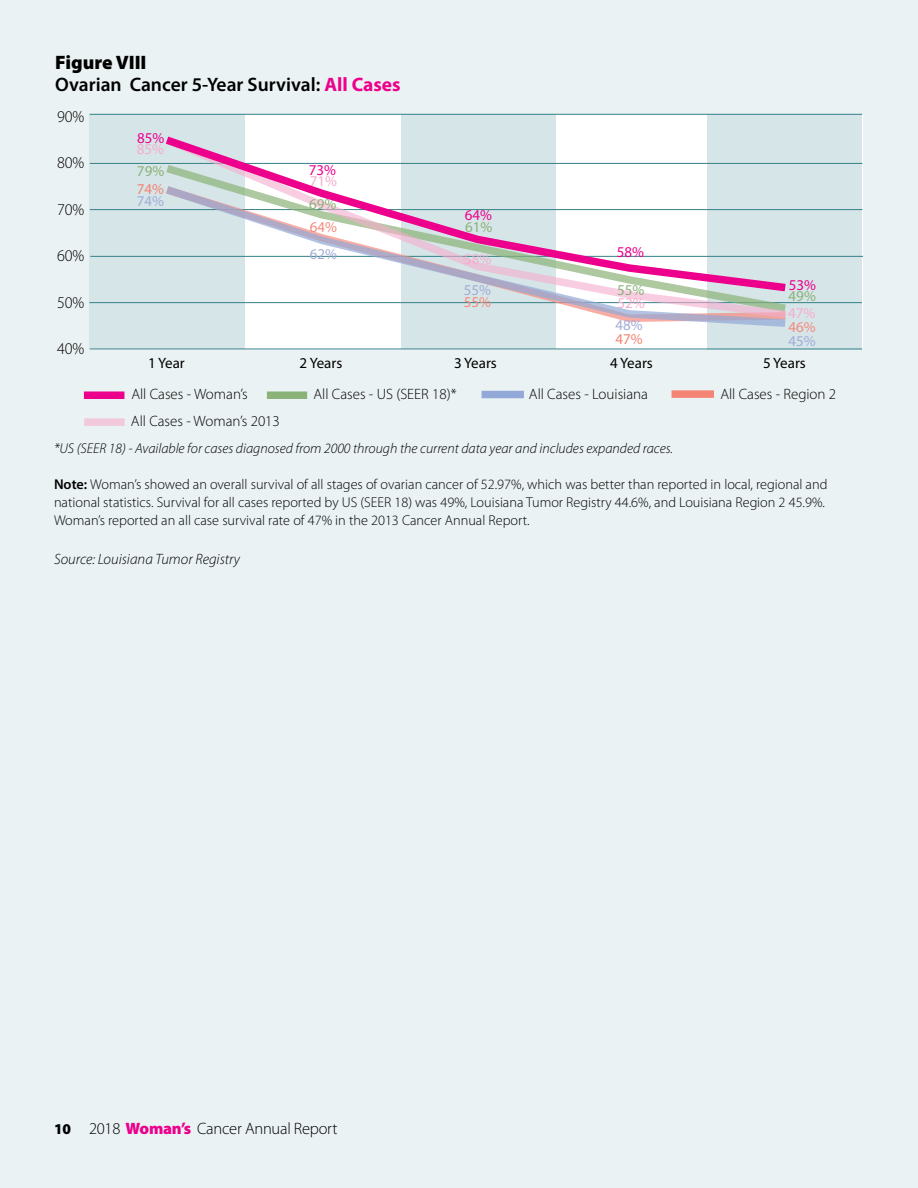
<style>
.page{position:relative;width:918px;height:1188px;background:#ebf2f3}
.page>*{position:absolute;margin:0;border:0;box-sizing:border-box;transform-origin:0 0}
.t1{font:600 19.5px/22.5px "Myriad Pro";color:#000}
.t2{font:300 16.5px "Myriad Pro";letter-spacing:-.015em;color:#000}
.t3{font:300 15px "Myriad Pro";color:#000}
.t4{font:italic 300 15px "Myriad Pro";color:#000}
.t5{font:15px "Myriad Pro";color:#000}
.t6{font:15px "Myriad Pro";color:#ec008c}
.t7{font:15px "Myriad Pro";color:#8bb278}
.t8{font:15px "Myriad Pro";color:#a2add8}
.t9{font:15px "Myriad Pro";color:#f6adcd}
.t10{font:15px "Myriad Pro";color:#f58a7d}
.t11{font:15px "Myriad Pro";color:#f48474}
.t12{font:300 14.25px/18px "Myriad Pro";color:#000}
.t13{font:italic 300 14.25px "Myriad Pro";color:#000}
.s1{font-weight:900}
.s2{font-weight:700;color:#ec008c}
.s3{font-weight:600}
.s4{font-weight:900;font-size:15px}
.s5{font-weight:900;color:#ec008c}
</style>
<div class="page">
<div style="left:89px;top:114px;width:774px;height:235px;background:#fff"></div>
<div style="left:89px;top:114px;width:155px;height:234px;background:#d6e5e7"></div>
<div style="left:401px;top:114px;width:154px;height:234px;background:#d6e5e7"></div>
<div style="left:707px;top:114px;width:155px;height:235px;background:#d6e5e7"></div>
<hr style="left:90px;top:114px;width:772px;height:1px;background:#368089">
<hr style="left:89px;top:302px;width:773px;height:1px;background:#368089">
<hr style="left:90px;top:349px;width:772px;height:1px;background:#368089">
<hr style="left:90px;top:256px;width:773px;height:1px;background:#368089">
<hr style="left:90px;top:209px;width:772px;height:1px;background:#368089">
<hr style="left:90px;top:163px;width:772px;height:1px;background:#368089">
<div style="left:482px;top:391px;width:42px;height:7px;background:#92a9d7"></div>
<div style="left:84px;top:392px;width:40px;height:7px;background:#ec008c"></div>
<div style="left:267px;top:392px;width:40px;height:7px;background:#8bb278"></div>
<div style="left:672px;top:390px;width:42px;height:8px;background:#f48474"></div>
<svg style="left:244px;top:320px;width:542px;height:8px"></svg>
<div style="left:84px;top:418px;width:41px;height:8px;background:#f1c8dc"></div>
<svg style="left:165px;top:296px;width:623px;height:24px"></svg>
<svg style="left:158px;top:131px;width:636px;height:165px"></svg>
<h1 class="t1" style="left:55px;top:50px;width:347px"><span class="s1">Figure VIII<br></span>Ovarian Cancer 5-Year Survival: <span class="s2">All Cases</span></h1>
<p class="t2" style="left:57px;top:106px;width:29px">90%</p>
<p class="t2" style="left:57px;top:153px;width:29px">80%</p>
<p class="t2" style="left:57px;top:199px;width:29px">70%</p>
<p class="t2" style="left:57px;top:246px;width:29px">60%</p>
<p class="t2" style="left:57px;top:292px;width:29px">50%</p>
<p class="t2" style="left:57px;top:339px;width:29px">40%</p>
<p class="t6" style="left:137px;top:129px;width:29px">85%</p>
<p class="t9" style="left:137px;top:140px;width:29px">85%</p>
<p class="t7" style="left:137px;top:161px;width:29px">79%</p>
<p class="t8" style="left:137px;top:191px;width:29px">74%</p>
<p class="t11" style="left:137px;top:180px;width:29px">74%</p>
<p class="t6" style="left:309px;top:161px;width:29px">73%</p>
<p class="t9" style="left:310px;top:172px;width:29px">71%</p>
<p class="t7" style="left:309px;top:194px;width:29px">69%</p>
<p class="t10" style="left:310px;top:218px;width:29px">64%</p>
<p class="t8" style="left:310px;top:244px;width:29px">62%</p>
<p class="t6" style="left:465px;top:206px;width:29px">64%</p>
<p class="t7" style="left:465px;top:218px;width:29px">61%</p>
<p class="t9" style="left:464px;top:250px;width:29px">58%</p>
<p class="t8" style="left:464px;top:281px;width:29px">55%</p>
<p class="t10" style="left:464px;top:293px;width:29px">55%</p>
<p class="t6" style="left:617px;top:243px;width:29px">58%</p>
<p class="t7" style="left:617px;top:281px;width:29px">55%</p>
<p class="t9" style="left:618px;top:293px;width:29px">52%</p>
<p class="t8" style="left:615px;top:316px;width:29px">48%</p>
<p class="t11" style="left:615px;top:330px;width:29px">47%</p>
<p class="t6" style="left:789px;top:276px;width:29px">53%</p>
<p class="t10" style="left:788px;top:318px;width:29px">46%</p>
<p class="t7" style="left:789px;top:287px;width:29px">49%</p>
<p class="t8" style="left:788px;top:332px;width:29px">45%</p>
<p class="t9" style="left:788px;top:304px;width:29px">47%</p>
<p class="t5" style="left:148px;top:353px;width:38px">1 Year</p>
<p class="t5" style="left:300px;top:353px;width:44px">2 Years</p>
<p class="t5" style="left:454px;top:353px;width:44px">3 Years</p>
<p class="t5" style="left:610px;top:353px;width:44px">4 Years</p>
<p class="t5" style="left:763px;top:353px;width:44px">5 Years</p>
<p class="t3" style="left:131px;top:385px;width:118px">All Cases - Woman’s</p>
<p class="t3" style="left:314px;top:385px;width:145px">All Cases - US (SEER 18)*</p>
<p class="t3" style="left:529px;top:385px;width:121px">All Cases - Louisiana</p>
<p class="t3" style="left:720px;top:385px;width:117px">All Cases - Region 2</p>
<p class="t3" style="left:131px;top:412px;width:151px">All Cases - Woman’s 2013</p>
<p class="t13" style="left:54px;top:440px;width:621px">*US (SEER 18) - Available for cases diagnosed from 2000 through the current data year and includes expanded races.</p>
<p class="t12" style="left:54px;top:476px;width:775px"><span class="s3">Note:</span> Woman’s showed an overall survival of all stages of ovarian cancer of 52.97%, which was better than reported in local, regional and national statistics. Survival for all cases reported by US (SEER 18) was 49%, Louisiana Tumor Registry 44.6%, and Louisiana Region 2 45.9%.<br>Woman’s reported an all case survival rate of 47% in the 2013 Cancer Annual Report.</p>
<p class="t4" style="left:54px;top:550px;width:187px">Source: Louisiana Tumor Registry</p>
<p class="t2" style="left:54px;top:1118px;width:285px"><span class="s4">10</span> 2018 <span class="s5">Woman’s</span> Cancer Annual Report</p>
</div>
